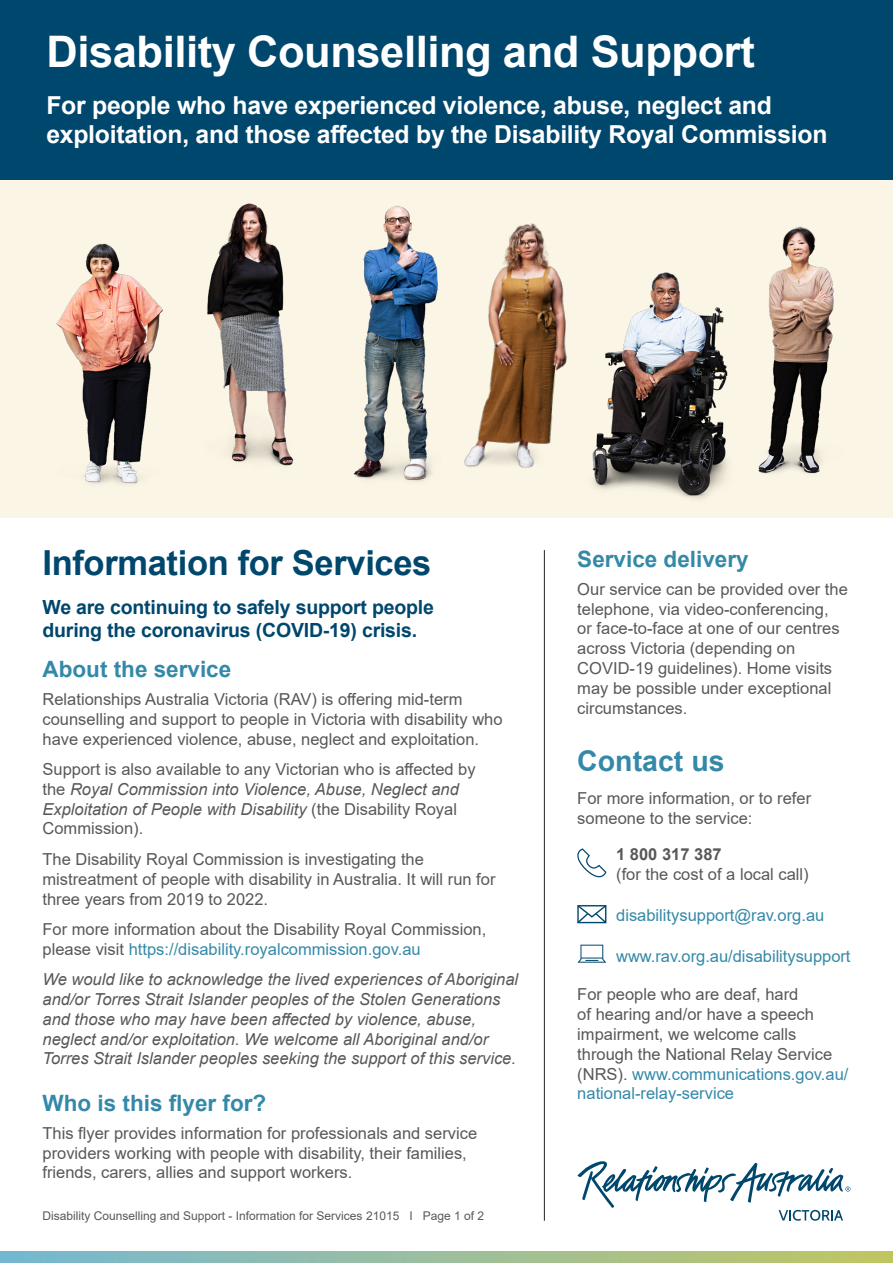
<style>
.page{position:relative;width:893px;height:1263px;background:#fff}
.page>*{position:absolute;margin:0;border:0;box-sizing:border-box;transform-origin:0 0}
.Professionals_headin{font:700 43.5px "Arial";letter-spacing:-.01em;color:#fff}
.Secondary_heading{font:700 34.5px "Arial";letter-spacing:-.01em;color:#00476d}
.Large_subheading{font:700 28.5px "Arial";color:#3489a8}
.Professionals_headin-2{font:700 24.75px/29.7px "Arial";letter-spacing:-.01em;color:#fff}
.Large_subheading-2{font:700 22.5px "Arial";color:#3489a8}
.Secondary_heading-2{font:700 19.5px/23.4px "Arial";letter-spacing:-.01em;color:#00476d}
.Text_11{font:16.5px/19.8px "Arial";color:#57585a}
.Text{font:italic 16.5px/19.8px "Arial";color:#57585a}
.Contact_details{font:16.5px "Arial";color:#3489a8}
.Contact_details-2{font:16.5px/19.8px "Arial";color:#57585a}
.Text-2{font:12px "Arial";color:#57585a}
.s1{font-style:italic}
.s2{color:#3489a8}
.s3{font-weight:700}
</style>
<div class="page">
<svg style="left:577px;top:1161px;width:273px;height:60px"></svg>
<svg style="left:0;top:1251px;width:893px;height:12px;background:#9bbe9b"></svg>
<hr style="left:544px;top:550px;width:1px;height:671px;background:#231f20">
<svg style="left:577px;top:905px;width:29px;height:18px"></svg>
<svg style="left:577px;top:945px;width:29px;height:18px"></svg>
<svg style="left:577px;top:848px;width:29px;height:29px"></svg>
<div style="left:0;top:169px;width:893px;height:349px;background:#fbf5e5"></div>
<div style="left:0;top:0;width:893px;height:180px;background:#00476d"></div>
<img style="left:355px;top:205px;width:72px;height:277px">
<img style="left:423px;top:205px;width:139px;height:273px">
<img style="left:758px;top:226px;width:76px;height:248px">
<img style="left:562px;top:272px;width:166px;height:227px">
<img style="left:217px;top:203px;width:145px;height:273px">
<img style="left:56px;top:243px;width:161px;height:241px">
<p class="Professionals_headin" style="left:46px;top:21px;width:710px">Disability Counselling and Support</p>
<p class="Professionals_headin-2" style="left:46px;top:90px;width:783px">For people who have experienced violence, abuse, neglect and exploitation, and those affected by the Disability Royal Commission</p>
<p class="Secondary_heading" style="left:43px;top:539px;width:390px">Information for Services</p>
<p class="Secondary_heading-2" style="left:43px;top:595px;width:393px">We are continuing to safely support people during the coronavirus (COVID-19) crisis.</p>
<p class="Large_subheading-2" style="left:43px;top:653px;width:190px">About the service</p>
<p class="Text_11" style="left:43px;top:689px;width:462px">Relationships Australia Victoria (RAV) is offering mid-term counselling and support to people in Victoria with disability who have experienced violence, abuse, neglect and exploitation.</p>
<p class="Text_11" style="left:43px;top:759px;width:435px">Support is also available to any Victorian who is affected by the <span class="s1">Royal Commission into Violence, Abuse, Neglect and Exploitation of People with Disability</span> (the Disability Royal Commission).</p>
<p class="Text_11" style="left:43px;top:849px;width:455px">The Disability Royal Commission is investigating the mistreatment of people with disability in Australia. It will run for three years from 2019 to 2022.</p>
<p class="Text_11" style="left:43px;top:919px;width:445px">For more information about the Disability Royal Commission, please visit <span class="s2">https://disability.royalcommission.gov.au</span></p>
<p class="Text" style="left:43px;top:970px;width:477px">We would like to acknowledge the lived experiences of Aboriginal and/or Torres Strait Islander peoples of the Stolen Generations and those who may have been affected by violence, abuse, neglect and/or exploitation. We welcome all Aboriginal and/or Torres Strait Islander peoples seeking the support of this service.</p>
<p class="Large_subheading-2" style="left:43px;top:1087px;width:225px">Who is this flyer for?</p>
<p class="Text_11" style="left:43px;top:1123px;width:436px">This flyer provides information for professionals and service providers working with people with disability, their families, friends, carers, allies and support workers.</p>
<p class="Text-2" style="left:43px;top:1207px;width:443px">Disability Counselling and Support - Information for Services 21015 I Page 1 of 2</p>
<p class="Large_subheading-2" style="left:577px;top:543px;width:173px">Service delivery</p>
<p class="Text_11" style="left:577px;top:579px;width:272px">Our service can be provided over the telephone, via video-conferencing,<br>or face-to-face at one of our centres across Victoria (depending on<br>COVID-19 guidelines). Home visits may be possible under exceptional circumstances.</p>
<p class="Large_subheading" style="left:577px;top:741px;width:149px">Contact us</p>
<p class="Text_11" style="left:577px;top:788px;width:235px">For more information, or to refer someone to the service:</p>
<p class="Contact_details-2" style="left:616px;top:844px;width:194px"><span class="s3">1 800 317 387<br></span>(for the cost of a local call)</p>
<p class="Contact_details" style="left:616px;top:904px;width:210px">disabilitysupport@rav.org.au</p>
<p class="Contact_details" style="left:616px;top:945px;width:236px">www.rav.org.au/disabilitysupport</p>
<p class="Text_11" style="left:577px;top:984px;width:273px">For people who are deaf, hard<br>of hearing and/or have a speech impairment, we welcome calls through the National Relay Service (NRS). <span class="s2">www.communications.gov.au/ national-relay-service</span></p>
</div>
